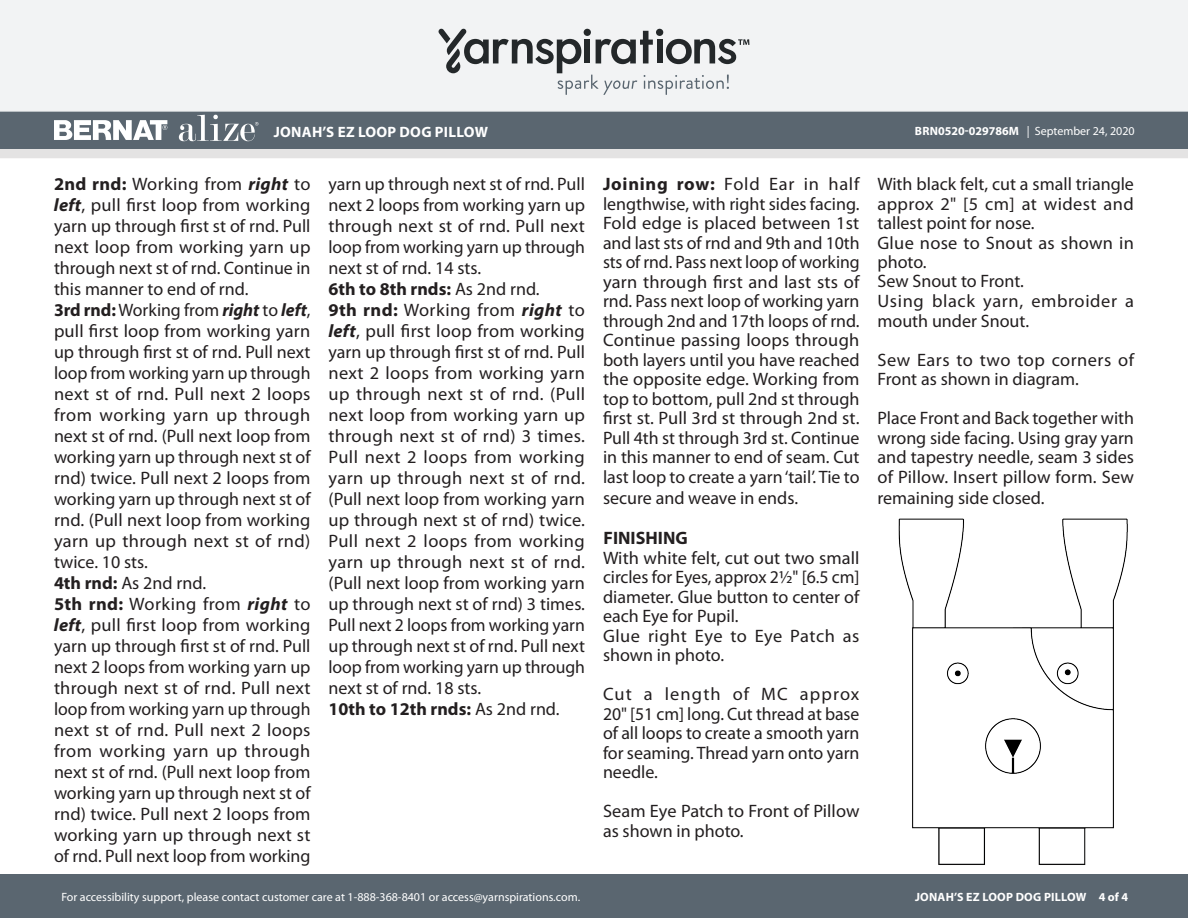
<style>
.page{position:relative;width:1188px;height:918px;background:#fff}
.page>*{position:absolute;margin:0;border:0;box-sizing:border-box;transform-origin:0 0}
.Body_-__With_auto_st{font:18px/21px "Myriad Pro";color:#231f20;text-align:justify}
.Body_-__With_auto_st-2{font:700 18px "Myriad Pro";color:#231f20}
.Body_-__With_auto_st-3{font:18px/19.5px "Myriad Pro";letter-spacing:.035em;color:#231f20}
.Body_-__With_auto_st-4{font:18px/19.5px "Myriad Pro";letter-spacing:.025em;color:#231f20}
.SIZES_-_Color_Coded{font:700 18px "Myriad Pro";color:#231f20}
.t1{font:700 15px "Myriad Pro";letter-spacing:.02em;color:#fff}
.t2{font:12px "Myriad Pro";color:#fff}
.t3{font:700 12px "Myriad Pro";letter-spacing:.02em;color:#fff}
.s1{font-weight:700}
.s2{font-weight:700;font-style:italic}
.s3{font-weight:400}
</style>
<div class="page">
<div style="left:0;top:875px;width:1188px;height:43px;background:#5a6670"></div>
<div style="left:0;top:149px;width:1188px;height:9px;background:#e4e3e3"></div>
<div style="left:0;top:111px;width:1188px;height:38px;background:#5a6670"></div>
<div style="left:0;top:0;width:1188px;height:112px;background:#f2f3f4"></div>
<svg style="left:438px;top:29px;width:311px;height:66px"></svg>
<svg style="left:54px;top:120px;width:113px;height:20px"></svg>
<svg style="left:179px;top:115px;width:80px;height:26px"></svg>
<img style="left:869px;top:518px;width:290px;height:357px">
<p class="t1" style="left:274px;top:122px;width:216px">JONAH’S EZ LOOP DOG PILLOW</p>
<p class="t2" style="left:915px;top:124px;width:221px"><span class="s1">BRN0520-029786M</span> | September 24, 2020</p>
<p class="Body_-__With_auto_st" style="left:54px;top:174px;width:258px"><span class="s1">2nd rnd:</span> Working from <span class="s2">right</span> to <span class="s2">left</span>, pull first loop from working yarn up through first st of rnd. Pull next loop from working yarn up through next st of rnd. Continue in this manner to end of rnd.</p>
<p class="Body_-__With_auto_st" style="left:54px;top:300px;width:258px"><span class="s1">3rd rnd:</span> Working from <span class="s2">right</span> to <span class="s2">left</span>, pull first loop from working yarn up through first st of rnd. Pull next loop from working yarn up through next st of rnd. Pull next 2 loops from working yarn up through next st of rnd. (Pull next loop from working yarn up through next st of rnd) twice. Pull next 2 loops from working yarn up through next st of rnd. (Pull next loop from working yarn up through next st of rnd) twice. 10 sts.</p>
<p class="Body_-__With_auto_st" style="left:54px;top:573px;width:154px"><span class="s1">4th rnd:</span> As 2nd rnd.</p>
<p class="Body_-__With_auto_st" style="left:54px;top:594px;width:258px"><span class="s1">5th rnd:</span> Working from <span class="s2">right</span> to <span class="s2">left</span>, pull first loop from working yarn up through first st of rnd. Pull next 2 loops from working yarn up through next st of rnd. Pull next loop from working yarn up through next st of rnd. Pull next 2 loops from working yarn up through next st of rnd. (Pull next loop from working yarn up through next st of rnd) twice. Pull next 2 loops from working yarn up through next st of rnd. Pull next loop from working</p>
<p class="Body_-__With_auto_st" style="left:878px;top:175px;width:258px;line-height:19.5px">With black felt, cut a small triangle approx 2" [5 cm] at widest and tallest point for nose.</p>
<p class="Body_-__With_auto_st" style="left:878px;top:233px;width:258px;line-height:19.5px">Glue nose to Snout as shown in photo.</p>
<p class="Body_-__With_auto_st" style="left:878px;top:271px;width:148px">Sew Snout to Front.</p>
<p class="Body_-__With_auto_st-3" style="left:878px;top:292px;width:258px">Using black yarn, embroider a mouth under Snout.</p>
<p class="Body_-__With_auto_st" style="left:878px;top:350px;width:258px;line-height:19.5px">Sew Ears to two top corners of<br>Front as shown in diagram.</p>
<p class="Body_-__With_auto_st" style="left:878px;top:408px;width:258px;line-height:19.8px">Place Front and Back together with wrong side facing. Using gray yarn and tapestry needle, seam 3 sides of Pillow. Insert pillow form. Sew remaining side closed.</p>
<p class="Body_-__With_auto_st" style="left:328px;top:174px;width:258px">yarn up through next st of rnd. Pull next 2 loops from working yarn up through next st of rnd. Pull next loop from working yarn up through next st of rnd. 14 sts.</p>
<p class="Body_-__With_auto_st-2" style="left:328px;top:277px;width:213px">6th to 8th rnds: <span class="s3">As 2nd rnd.</span></p>
<p class="Body_-__With_auto_st" style="left:328px;top:300px;width:258px"><span class="s1">9th rnd:</span> Working from <span class="s2">right</span> to <span class="s2">left</span>, pull first loop from working yarn up through first st of rnd. Pull next 2 loops from working yarn up through next st of rnd. (Pull next loop from working yarn up through next st of rnd) 3 times.<br>Pull next 2 loops from working yarn up through next st of rnd. (Pull next loop from working yarn up through next st of rnd) twice.<br>Pull next 2 loops from working yarn up through next st of rnd. (Pull next loop from working yarn up through next st of rnd) 3 times.<br>Pull next 2 loops from working yarn up through next st of rnd. Pull next loop from working yarn up through next st of rnd. 18 sts.</p>
<p class="Body_-__With_auto_st-2" style="left:328px;top:697px;width:233px">10th to 12th rnds: <span class="s3">As 2nd rnd.</span></p>
<p class="Body_-__With_auto_st" style="left:603px;top:174px;width:258px;line-height:19.6px"><span class="s1">Joining row:</span> Fold Ear in half lengthwise, with right sides facing.<br>Fold edge is placed between 1st and last sts of rnd and 9th and 10th sts of rnd. Pass next loop of working yarn through first and last sts of rnd. Pass next loop of working yarn through 2nd and 17th loops of rnd.<br>Continue passing loops through both layers until you have reached the opposite edge. Working from top to bottom, pull 2nd st through first st. Pull 3rd st through 2nd st.<br>Pull 4th st through 3rd st. Continue in this manner to end of seam. Cut last loop to create a yarn ‘tail’. Tie to secure and weave in ends.</p>
<p class="SIZES_-_Color_Coded" style="left:604px;top:526px;width:86px">FINISHING</p>
<p class="Body_-__With_auto_st" style="left:603px;top:548px;width:258px;line-height:19.5px">With white felt, cut out two small circles for Eyes, approx 2½" [6.5 cm] diameter. Glue button to center of each Eye for Pupil.</p>
<p class="Body_-__With_auto_st-4" style="left:603px;top:626px;width:258px">Glue right Eye to Eye Patch as shown in photo.</p>
<p class="Body_-__With_auto_st" style="left:603px;top:685px;width:258px;line-height:19.5px">Cut a length of MC approx 20" [51 cm] long. Cut thread at base of all loops to create a smooth yarn for seaming. Thread yarn onto yarn needle.</p>
<p class="Body_-__With_auto_st" style="left:603px;top:802px;width:258px;line-height:19.5px">Seam Eye Patch to Front of Pillow as shown in photo.</p>
<p class="t2" style="left:61px;top:890px;width:520px">For accessibility support, please contact customer care at 1-888-368-8401 or access@yarnspirations.com.</p>
<p class="t3" style="left:915px;top:889px;width:214px">JONAH’S EZ LOOP DOG PILLOW 4 of 4</p>
</div>
